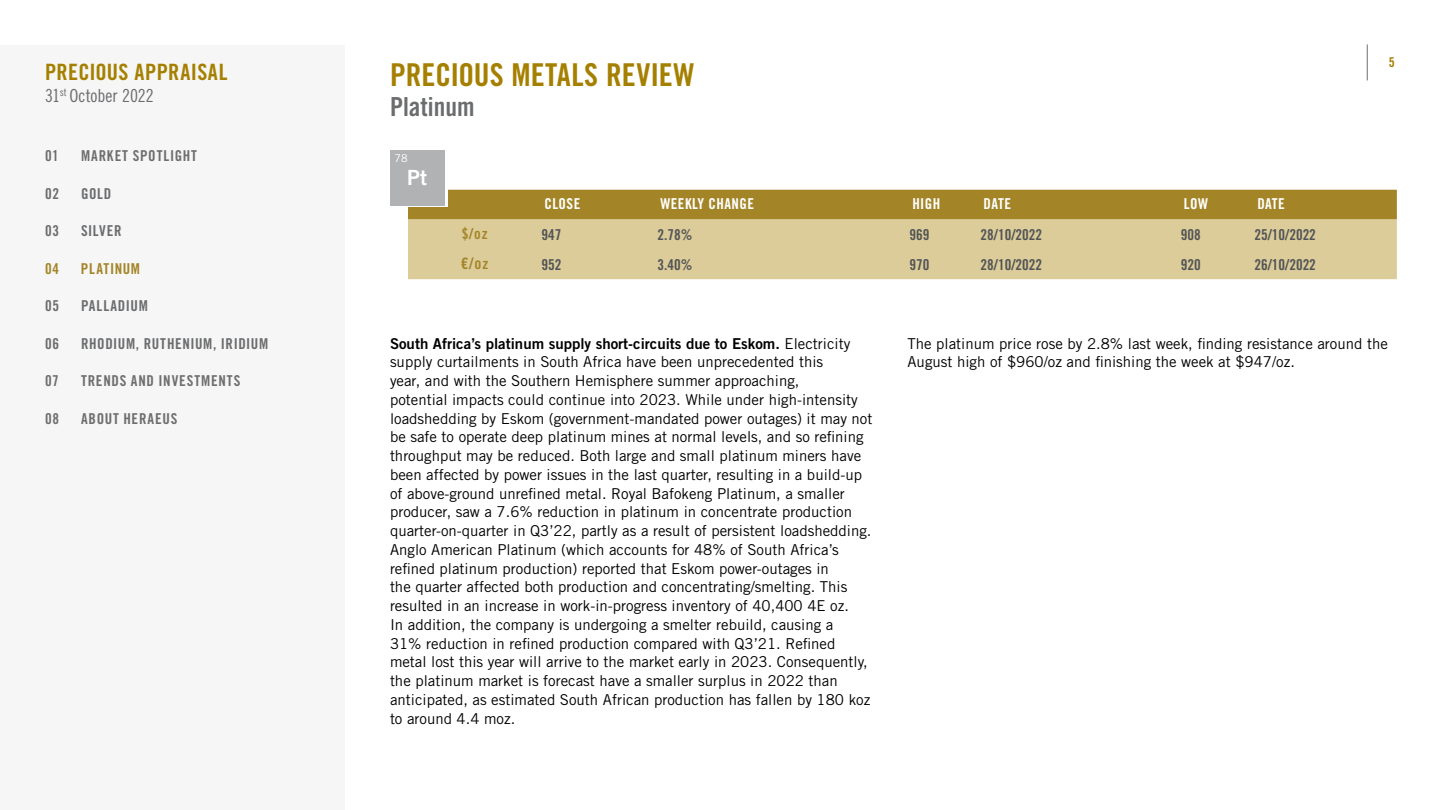
<style>
.page{position:relative;width:1440px;height:810px;background:#fff}
.page>*{position:absolute;margin:0;border:0;box-sizing:border-box;transform-origin:0 0}
.t1{font:31.5px "Trade Gothic LT Std Bd Cn 20";color:#a58000}
.t2{font:26.25px "Trade Gothic LT Std Bd Cn 20";color:#6b6c6e}
.t3{font:22.5px "Trade Gothic LT Std Bd Cn 20";letter-spacing:.015em;color:#a58000}
.t4{font:21px "Trade Gothic LT Std Bd 2";color:#fff}
.t5{font:18px "Trade Gothic LT Std Cn 18";letter-spacing:-.005em;color:#6b6c6e}
.t6{font:15.75px "Trade Gothic LT Std Bd Cn 20";color:#a38527}
.t7{font:15px/18.8px "Trade Gothic LT Std";color:#000}
.t8{font:15px "Trade Gothic LT Std Bd Cn 20";color:#535456}
.t9{font:15px "Trade Gothic LT Std Bd 2";color:#000}
.t10{font:15px "Trade Gothic LT Std Bd Cn 20";letter-spacing:.055em;color:#6e6e6e}
.t11{font:15px "Trade Gothic LT Std Bd Cn 20";letter-spacing:.04em;color:#6b6c6e}
.t12{font:15px "Trade Gothic LT Std Bd Cn 20";letter-spacing:.03em;color:#fff}
.t13{font:15px "Trade Gothic LT Std Bd Cn 20";letter-spacing:.05em;color:#a38527}
.t14{font:13.5px "Trade Gothic LT Std Bd Cn 20";color:#a58000}
.t15{font:10.8px "Trade Gothic LT Std";color:#fff}
.s1{font-size:15px}
.s2{font-family:"Trade Gothic LT Std"}
</style>
<div class="page">
<hr style="left:1367px;top:44px;width:1px;height:36px;background:#6e6e6e">
<div style="left:408px;top:190px;width:989px;height:30px;background:#a38527"></div>
<div style="left:408px;top:220px;width:989px;height:59px;background:#dbcc99"></div>
<div style="left:393px;top:152px;width:54px;height:55px;background:linear-gradient(to bottom,#fff,#fff)"></div>
<div style="left:390px;top:150px;width:54px;height:55px;background:#b1b2b3"></div>
<div style="left:0;top:45px;width:345px;height:765px;background:#f6f6f6"></div>
<h3 class="t3" style="left:45px;top:58px;width:184px">PRECIOUS APPRAISAL</h3>
<p class="t5" style="left:45px;top:85px;width:110px">31<sup>st</sup> October 2022</p>
<p class="t10" style="left:45px;top:147px;width:15px">01</p>
<p class="t10" style="left:81px;top:147px;width:117px">MARKET SPOTLIGHT</p>
<p class="t11" style="left:45px;top:184px;width:16px">02</p>
<p class="t11" style="left:81px;top:184px;width:32px">GOLD</p>
<p class="t11" style="left:45px;top:222px;width:16px">03</p>
<p class="t11" style="left:81px;top:222px;width:42px">SILVER</p>
<p class="t13" style="left:45px;top:259px;width:16px">04</p>
<p class="t13" style="left:81px;top:259px;width:61px">PLATINUM</p>
<p class="t11" style="left:45px;top:297px;width:16px">05</p>
<p class="t11" style="left:81px;top:297px;width:68px">PALLADIUM</p>
<p class="t11" style="left:45px;top:334px;width:16px">06</p>
<p class="t11" style="left:81px;top:334px;width:189px">RHODIUM, RUTHENIUM, IRIDIUM</p>
<p class="t10" style="left:45px;top:372px;width:15px">07</p>
<p class="t10" style="left:81px;top:372px;width:161px">TRENDS AND INVESTMENTS</p>
<p class="t10" style="left:45px;top:409px;width:16px">08</p>
<p class="t10" style="left:81px;top:409px;width:98px">ABOUT HERAEUS</p>
<h1 class="t1" style="left:390px;top:56px;width:306px">PRECIOUS METALS REVIEW</h1>
<h2 class="t2" style="left:390px;top:91px;width:86px">Platinum</h2>
<p class="t15" style="left:395px;top:152px;width:15px">78</p>
<h3 class="t4" style="left:407px;top:164px;width:21px">Pt</h3>
<p class="t12" style="left:544px;top:194px;width:37px">CLOSE</p>
<p class="t12" style="left:660px;top:194px;width:95px">WEEKLY CHANGE</p>
<p class="t12" style="left:912px;top:194px;width:30px">HIGH</p>
<p class="t12" style="left:984px;top:194px;width:29px">DATE</p>
<p class="t12" style="left:1184px;top:194px;width:26px">LOW</p>
<p class="t12" style="left:1257px;top:194px;width:29px">DATE</p>
<p class="t13" style="left:462px;top:224px;width:28px">$/oz</p>
<p class="t8" style="left:541px;top:225px;width:21px">947</p>
<p class="t8" style="left:657px;top:225px;width:36px">2.78%</p>
<p class="t8" style="left:909px;top:225px;width:21px">969</p>
<p class="t8" style="left:981px;top:225px;width:63px">28/10/2022</p>
<p class="t8" style="left:1181px;top:225px;width:21px">908</p>
<p class="t8" style="left:1254px;top:225px;width:63px">25/10/2022</p>
<p class="t6" style="left:461px;top:254px;width:29px">€/o<span class="s1">z</span></p>
<p class="t8" style="left:541px;top:255px;width:21px">952</p>
<p class="t8" style="left:657px;top:255px;width:36px">3.40%</p>
<p class="t8" style="left:909px;top:255px;width:21px">970</p>
<p class="t8" style="left:981px;top:255px;width:63px">28/10/2022</p>
<p class="t8" style="left:1181px;top:255px;width:21px">920</p>
<p class="t8" style="left:1254px;top:255px;width:63px">26/10/2022</p>
<p class="t14" style="left:1389px;top:54px;width:7px">5</p>
<p class="t9" style="left:390px;top:334px;width:462px">South Africa’s platinum supply short-circuits due to Eskom. <span class="s2">Electricity</span></p>
<p class="t7" style="left:390px;top:353px;width:484px">supply curtailments in South Africa have been unprecedented this<br>year, and with the Southern Hemisphere summer approaching,<br>potential impacts could continue into 2023. While under high-intensity loadshedding by Eskom (government-mandated power outages) it may not be safe to operate deep platinum mines at normal levels, and so refining throughput may be reduced. Both large and small platinum miners have been affected by power issues in the last quarter, resulting in a build-up of above-ground unrefined metal. Royal Bafokeng Platinum, a smaller producer, saw a 7.6% reduction in platinum in concentrate production quarter-on-quarter in Q3’22, partly as a result of persistent loadshedding.<br>Anglo American Platinum (which accounts for 48% of South Africa’s refined platinum production) reported that Eskom power-outages in<br>the quarter affected both production and concentrating/smelting. This resulted in an increase in work-in-progress inventory of 40,400 4E oz.<br>In addition, the company is undergoing a smelter rebuild, causing a<br>31% reduction in refined production compared with Q3’21. Refined metal lost this year will arrive to the market early in 2023. Consequently, the platinum market is forecast have a smaller surplus in 2022 than anticipated, as estimated South African production has fallen by 180 koz to around 4.4 moz.</p>
<p class="t7" style="left:908px;top:334px;width:482px">The platinum price rose by 2.8% last week, finding resistance around the<br>August high of $960/oz and finishing the week at $947/oz.</p>
</div>
